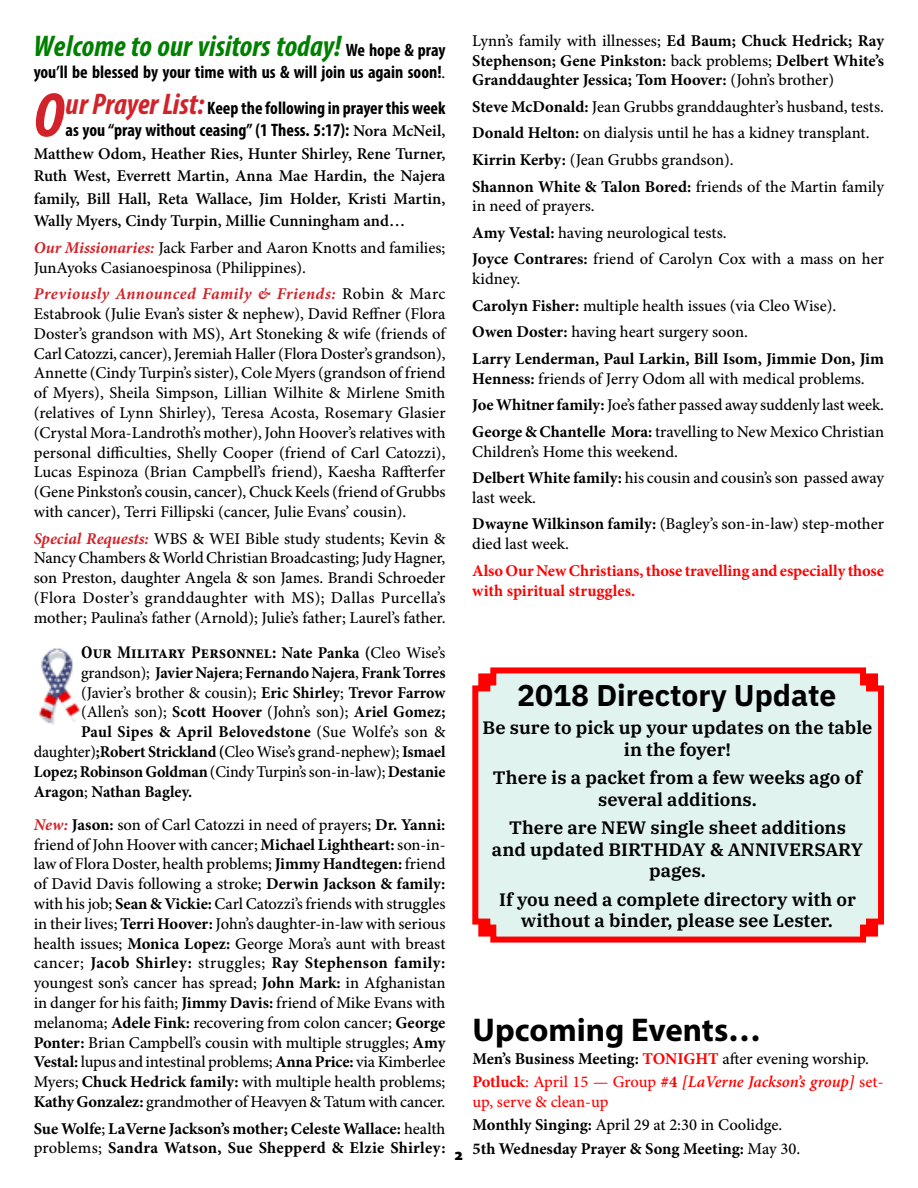
<style>
.page{position:relative;width:918px;height:1188px;background:#fff}
.page>*{position:absolute;margin:0;border:0;box-sizing:border-box;transform-origin:0 0}
.t1{font:700 33px "Myriad Pro";color:#000}
.t2{font:italic 700 condensed 30px "Myriad Pro";color:#008000}
.t3{font:700 30px "IBM Plex Sans";color:#000}
.t4{font:600 18px/21.6px "IBM Plex Serif";color:#000;text-align:center}
.t5{font:700 condensed 18px/36px "Myriad Pro";color:#000}
.t6{font:700 condensed 18px "Minion Pro";color:#000}
.t7{font:500 16.5px/19.8px "Minion Pro";letter-spacing:-.005em;color:#000}
.t8{font:700 16.5px/19.8px "Minion Pro";color:#000}
.t9{font:600 16.5px/22.5px "Minion Pro";color:#000;text-align:justify}
.t10{font:italic 600 16.5px/23.2px "Minion Pro";letter-spacing:-.005em;color:#f00}
.t11{font:700 16.5px/19.8px "Minion Pro";letter-spacing:-.01em;color:#f00}
.s1{font-style:normal;font-size:18px;color:#000}
.s2{font-family:"Minion Pro";font-weight:500;font-stretch:normal;font-size:16.5px}
.s3{font-style:italic;font-size:63.45px;color:#d2232a}
.s4{font-style:italic;font-size:30px;color:#d2232a}
.s5{font-family:"Minion Pro";font-weight:600;font-stretch:normal;font-size:16.5px}
.s6{font-weight:700;font-style:italic;color:#d2232a}
.s7{font-stretch:normal;font-size:16.5px}
.s8{font-weight:500;font-stretch:normal;font-size:16.5px}
.s9{font-weight:500}
.s10{font-weight:700}
.s11{font-family:"Myriad Pro";font-weight:900}
.s12{font-weight:700;font-style:normal;color:#000}
.s13{font-weight:700;font-style:normal}
.s14{font-weight:500;font-style:normal;color:#000}
.s15{font-weight:500;font-style:normal}
.s16{font-weight:500;color:#f00}
</style>
<div class="page">
<img style="left:39px;top:648px;width:42px;height:77px">
<svg style="left:472px;top:667px;width:412px;height:276px;background:#e2e1dd"></svg>
<h2 class="t2" style="left:34px;top:28px;width:413px">Welcome to our visitors today! <span class="s1">We hope &amp; pray</span></h2>
<p class="t5" style="left:34px;top:53px;width:413px">you’ll be blessed by your time with us &amp; will join us again soon!<span class="s2">.<br></span><span class="s3">O</span><span class="s4">ur Prayer List:</span> Keep the following in prayer this week</p>
<p class="t5" style="left:65px;top:112px;width:382px">as you “pray without ceasing” (1 Thess. 5:17): <span class="s5">Nora McNeil,</span></p>
<p class="t9" style="left:34px;top:142px;width:413px">Matthew Odom, Heather Ries, Hunter Shirley, Rene Turner, Ruth West, Everrett Martin, Anna Mae Hardin, the Najera family, Bill Hall, Reta Wallace, Jim Holder, Kristi Martin, Wally Myers, Cindy Turpin, Millie Cunningham and…</p>
<p class="t7" style="left:34px;top:238px;width:413px"><span class="s6">Our Missionaries:</span> Jack Farber and Aaron Knotts and families;<br>JunAyoks Casianoespinosa (Philippines).</p>
<p class="t7" style="left:34px;top:284px;width:413px;text-align:justify"><span class="s6">Previously Announced Family &amp; Friends:</span> Robin &amp; Marc Estabrook (Julie Evan’s sister &amp; nephew), David Reffner (Flora Doster’s grandson with MS), Art Stoneking &amp; wife (friends of Carl Catozzi, cancer), Jeremiah Haller (Flora Doster’s grandson), Annette (Cindy Turpin’s sister), Cole Myers (grandson of friend of Myers), Sheila Simpson, Lillian Wilhite &amp; Mirlene Smith (relatives of Lynn Shirley), Teresa Acosta, Rosemary Glasier (Crystal Mora-Landroth’s mother), John Hoover’s relatives with personal difficulties, Shelly Cooper (friend of Carl Catozzi), Lucas Espinoza (Brian Campbell’s friend), Kaesha Raffterfer (Gene Pinkston’s cousin, cancer), Chuck Keels (friend of Grubbs with cancer), Terri Fillipski (cancer, Julie Evans’ cousin).</p>
<p class="t7" style="left:34px;top:528px;width:413px;text-align:justify"><span class="s6">Special Requests:</span> WBS &amp; WEI Bible study students; Kevin &amp; Nancy Chambers &amp; World Christian Broadcasting; Judy Hagner, son Preston, daughter Angela &amp; son James. Brandi Schroeder (Flora Doster’s granddaughter with MS); Dallas Purcella’s mother; Paulina’s father (Arnold); Julie’s father; Laurel’s father.</p>
<p class="t6" style="left:81px;top:640px;width:366px">Our Military Personnel: <span class="s7">Nate Panka (</span><span class="s8">Cleo Wise’s</span></p>
<p class="t8" style="left:81px;top:662px;width:366px"><span class="s9">grandson);</span> Javier Najera<span class="s9">;</span> Fernando Najera<span class="s9">,</span> Frank Torres</p>
<p class="t7" style="left:81px;top:682px;width:366px">(Javier’s brother &amp; cousin); <span class="s10">Eric Shirley</span>; <span class="s10">Trevor Farrow</span></p>
<p class="t7" style="left:81px;top:702px;width:366px">(Allen’s son); <span class="s10">Scott Hoover</span> (John’s son); <span class="s10">Ariel Gomez;</span></p>
<p class="t8" style="left:81px;top:722px;width:366px">Paul Sipes &amp; April Belovedstone <span class="s9">(Sue Wolfe’s son &amp;</span></p>
<p class="t7" style="left:34px;top:742px;width:413px">daughter)<span class="s10">;Robert Strickland (</span>Cleo Wise’s grand-nephew); <span class="s10">Ismael</span></p>
<p class="t8" style="left:34px;top:761px;width:413px">Lopez; Robinson Goldman <span class="s9">(Cindy Turpin’s son-in-law);</span> Destanie</p>
<p class="t8" style="left:34px;top:781px;width:160px">Aragon<span class="s9">;</span> Nathan Bagley.</p>
<p class="t7" style="left:34px;top:815px;width:413px;text-align:justify"><span class="s6">New:</span> <span class="s10">Jason:</span> son of Carl Catozzi in need of prayers; <span class="s10">Dr. Yanni: </span>friend of John Hoover with cancer; <span class="s10">Michael Lightheart:</span> son-in&shy;law of Flora Doster, health problems; <span class="s10">Jimmy Handtegen:</span> friend of David Davis following a stroke; <span class="s10">Derwin Jackson &amp; family: </span>with his job; <span class="s10">Sean &amp; Vickie:</span> Carl Catozzi’s friends with struggles in their lives; <span class="s10">Terri Hoover:</span> John’s daughter-in-law with serious health issues; <span class="s10">Monica Lopez:</span> George Mora’s aunt with breast cancer; <span class="s10">Jacob Shirley:</span> struggles; <span class="s10">Ray Stephenson family: </span>youngest son’s cancer has spread; <span class="s10">John Mark:</span> in Afghanistan in danger for his faith; <span class="s10">Jimmy Davis:</span> friend of Mike Evans with melanoma; <span class="s10">Adele Fink:</span> recovering from colon cancer; <span class="s10">George Ponter:</span> Brian Campbell’s cousin with multiple struggles; <span class="s10">Amy Vestal:</span> lupus and intestinal problems; <span class="s10">Anna Price:</span> via Kimberlee Myers; <span class="s10">Chuck Hedrick family:</span> with multiple health problems; <span class="s10">Kathy Gonzalez:</span> grandmother of Heavyen &amp; Tatum with cancer.</p>
<p class="t8" style="left:34px;top:1118px;width:431px">Sue Wolfe<span class="s9">;</span> LaVerne Jackson’s mother; Celeste Wallace: <span class="s9">health problems;</span> Sandra Watson, Sue Shepperd &amp; Elzie Shirley: <span class="s11">2</span></p>
<p class="t8" style="left:472px;top:30px;width:413px;text-align:justify"><span class="s9">Lynn’s family with illnesses;</span> Ed Baum; Chuck Hedrick; Ray Stephenson; Gene Pinkston: <span class="s9">back problems;</span> Delbert White’s Granddaughter Jessica; Tom Hoover: <span class="s9">(John’s brother)</span></p>
<p class="t7" style="left:472px;top:93px;width:413px;line-height:26.5px"><span class="s10">Steve McDonald:</span> Jean Grubbs granddaughter’s husband, tests.<br><span class="s10">Donald Helton:</span> on dialysis until he has a kidney transplant.<br><span class="s10">Kirrin Kerby:</span> (Jean Grubbs grandson).<br><span class="s10">Shannon White &amp; Talon Bored:</span> friends of the Martin family</p>
<p class="t7" style="left:472px;top:193px;width:413px;line-height:26.5px">in need of prayers.<br><span class="s10">Amy Vestal:</span> having neurological tests.<br><span class="s10">Joyce Contrares:</span> friend of Carolyn Cox with a mass on her</p>
<p class="t8" style="left:472px;top:265px;width:413px;line-height:26.5px"><span class="s9">kidney.<br></span>Carolyn Fisher: <span class="s9">multiple health issues (via Cleo Wise).<br></span>Owen Doster: <span class="s9">having heart surgery soon.<br></span>Larry Lenderman, Paul Larkin, Bill Isom, Jimmie Don, Jim</p>
<p class="t7" style="left:472px;top:365px;width:413px;line-height:26.5px"><span class="s10">Henness:</span> friends of Jerry Odom all with medical problems.<br><span class="s10">Joe Whitner family:</span> Joe’s father passed away suddenly last week.<br><span class="s10">George &amp; Chantelle Mora:</span> travelling to New Mexico Christian</p>
<p class="t7" style="left:472px;top:438px;width:413px;line-height:26.5px">Children’s Home this weekend.<br><span class="s10">Delbert White family:</span> his cousin and cousin’s son passed away</p>
<p class="t7" style="left:472px;top:484px;width:413px;line-height:26.5px">last week.<br><span class="s10">Dwayne Wilkinson family:</span> (Bagley’s son-in-law) step-mother</p>
<p class="t7" style="left:472px;top:534px;width:98px">died last week.</p>
<p class="t11" style="left:472px;top:560px;width:413px">Also Our New Christians, those travelling and especially those with spiritual struggles.</p>
<h2 class="t3" style="left:517px;top:672px;width:321px">2018 Directory Update</h2>
<p class="t4" style="left:483px;top:716px;width:391px">Be sure to pick up your updates on the table in the foyer!</p>
<p class="t4" style="left:493px;top:766px;width:371px">There is a packet from a few weeks ago of several additions.</p>
<p class="t4" style="left:492px;top:816px;width:373px">There are NEW single sheet additions and updated BIRTHDAY &amp; ANNIVERSARY pages.</p>
<p class="t4" style="left:499px;top:887px;width:358px">If you need a complete directory with or without a binder, please see Lester.</p>
<h1 class="t1" style="left:472px;top:1008px;width:290px">Upcoming Events…</h1>
<p class="t10" style="left:472px;top:1047px;width:413px"><span class="s12">Men’s Business Meeting:</span> <span class="s13">TONIGHT</span> <span class="s14">after evening worship.<br></span><span class="s13">Potluck</span><span class="s15">: April 15 — Group</span> <span class="s13">#4</span> [LaVerne Jackson’s group] <span class="s15">set-</span></p>
<p class="t8" style="left:472px;top:1090px;width:329px;line-height:23.2px"><span class="s16">up, serve &amp; clean-up<br></span>Monthly Singing: <span class="s9">April 29 at 2:30 in Coolidge.<br></span>5th Wednesday Prayer &amp; Song Meeting: <span class="s9">May 30.</span></p>
</div>
